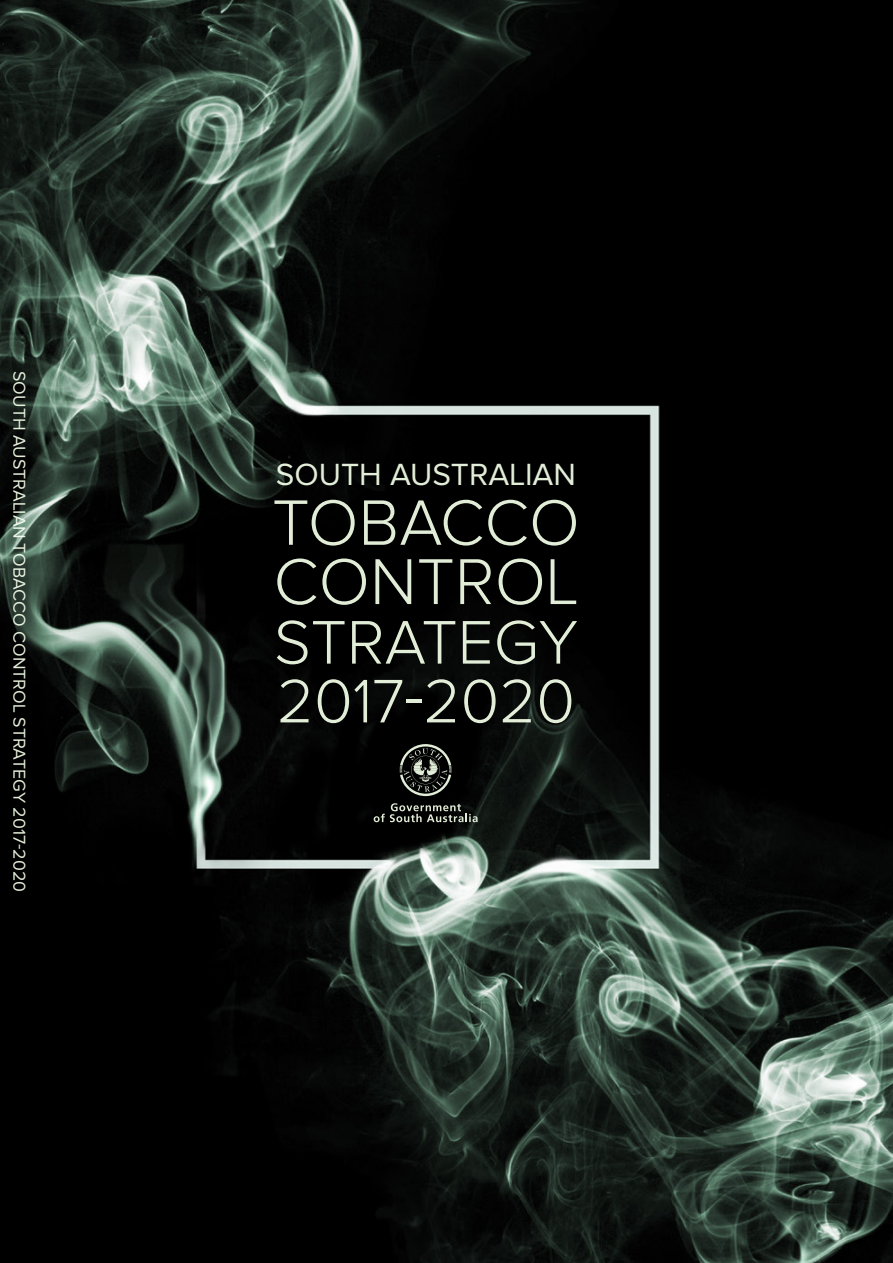
<style>
.page{position:relative;width:893px;height:1263px;background:#fff}
.page>*{position:absolute;margin:0;border:0;box-sizing:border-box;transform-origin:0 0}
.t1{font:300 67.2px "Proxima Nova";color:#e2edd7}
.t2{font:300 66.45px "Proxima Nova";color:#e2edd7}
.t3{font:300 63.75px/58.8px "Proxima Nova";color:#e2edd7}
.t4{font:31.8px "Proxima Nova";color:#e2edd7}
.t5{font:17.7px "Proxima Nova";color:#e2edd7}
</style>
<div class="page">
<img style="left:0;top:0;width:893px;height:1263px">
<svg style="left:374px;top:803px;width:104px;height:19px;background:#383b36"></svg>
<svg style="left:400px;top:744px;width:52px;height:52px;background:#3b3e38"></svg>
<p class="t5" style="left:29px;top:371px;width:522px;rotate:90deg">SOUTH AUSTRALIAN TOBACCO CONTROL STRATEGY 2017-2020</p>
<h3 class="t4" style="left:276px;top:457px;width:302px">SOUTH AUSTRALIAN</h3>
<h2 class="t2" style="left:272px;top:492px;width:309px">TOBACCO</h2>
<h1 class="t1" style="left:273px;top:551px;width:307px">CONTROL</h1>
<h3 class="t3" style="left:274px;top:616px;width:306px">STRATEGY<br>2017-2020</h3>
</div>
